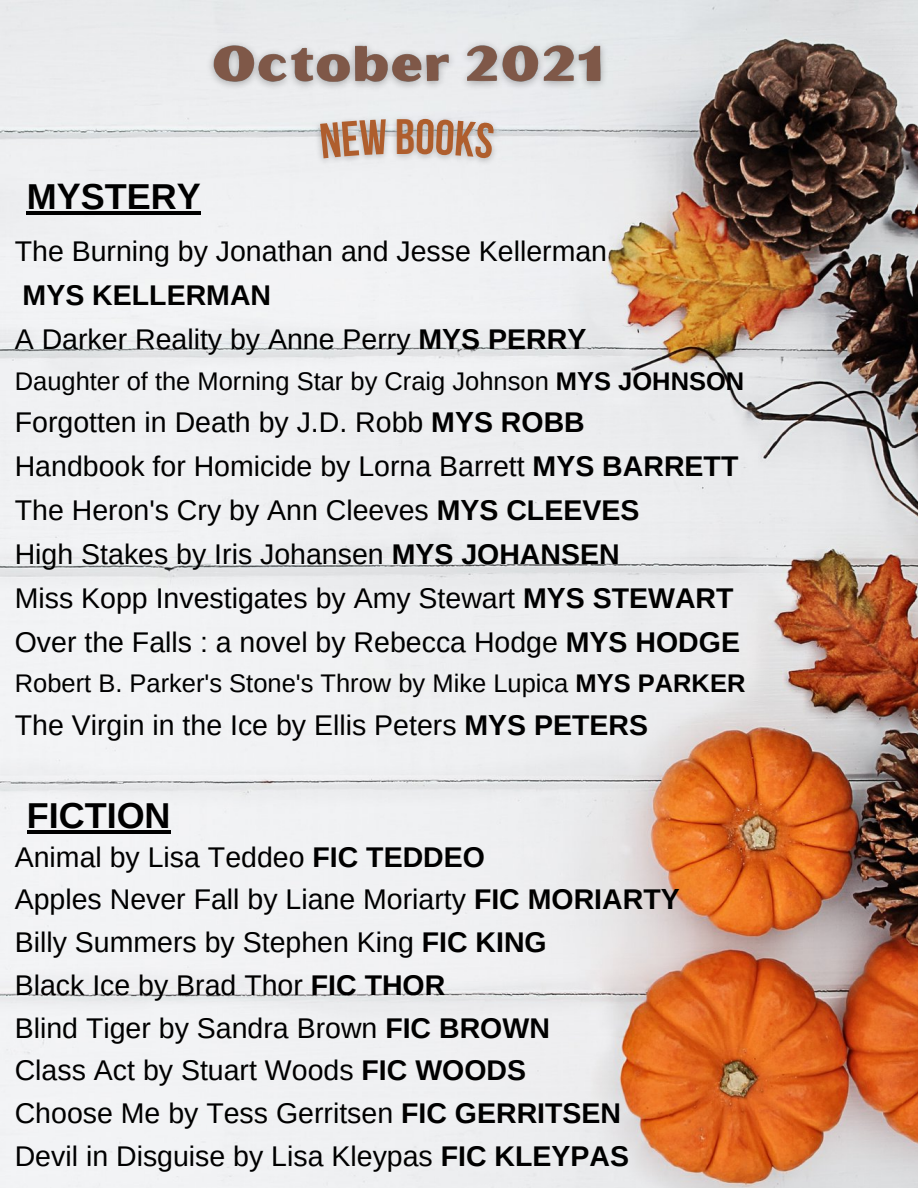
<style>
.page{position:relative;width:918px;height:1188px;background:#fff}
.page>*{position:absolute;margin:0;border:0;box-sizing:border-box;transform-origin:0 0}
.t1{font:700 49.5px "Bebas Neue";color:#af5e2d}
.t2{font:700 36px "Arimo";color:#000}
.t3{font:28.5px/43.8px "Arimo";color:#000}
.t4{font:25.5px "Arimo";color:#000}
.s1{font-weight:700}
</style>
<div class="page">
<img style="left:0;top:0;width:918px;height:1188px">
<img style="left:200px;top:21px;width:416px;height:123px">
<img style="left:307px;top:108px;width:201px;height:76px">
<hr style="left:27px;top:211px;width:174px;height:4px;background:#000">
<hr style="left:27px;top:830px;width:144px;height:4px;background:#000">
<svg style="left:320px;top:119px;width:67px;height:39px;background:#cccdcf"></svg>
<svg style="left:416px;top:118px;width:78px;height:41px;background:#cdcfd1"></svg>
<p class="t1" style="left:395px;top:117px;width:22px">B</p>
<p class="t2" style="left:27px;top:176px;width:175px">MYSTERY</p>
<p class="t3" style="left:15px;top:230px;width:594px">The Burning by Jonathan and Jesse Kellerman<br><span class="s1">MYS KELLERMAN</span></p>
<p class="t3" style="left:15px;top:317px;width:573px">A Darker Reality by Anne Perry <span class="s1">MYS PERRY</span></p>
<p class="t4" style="left:15px;top:367px;width:731px">Daughter of the Morning Star by Craig Johnson <span class="s1">MYS JOHNSON</span></p>
<p class="t3" style="left:15px;top:401px;width:572px">Forgotten in Death by J.D. Robb <span class="s1">MYS ROBB</span></p>
<p class="t3" style="left:15px;top:445px;width:725px">Handbook for Homicide by Lorna Barrett <span class="s1">MYS BARRETT</span></p>
<p class="t3" style="left:15px;top:488px;width:626px">The Heron's Cry by Ann Cleeves <span class="s1">MYS CLEEVES</span></p>
<p class="t3" style="left:15px;top:532px;width:606px">High Stakes by Iris Johansen <span class="s1">MYS JOHANSEN</span></p>
<p class="t3" style="left:15px;top:576px;width:720px">Miss Kopp Investigates by Amy Stewart <span class="s1">MYS STEWART</span></p>
<p class="t3" style="left:15px;top:620px;width:727px">Over the Falls : a novel by Rebecca Hodge <span class="s1">MYS HODGE</span></p>
<p class="t4" style="left:15px;top:669px;width:732px">Robert B. Parker's Stone's Throw by Mike Lupica <span class="s1">MYS PARKER</span></p>
<p class="t3" style="left:15px;top:703px;width:635px">The Virgin in the Ice by Ellis Peters <span class="s1">MYS PETERS</span></p>
<p class="t2" style="left:27px;top:795px;width:145px">FICTION</p>
<p class="t3" style="left:15px;top:835px;width:472px">Animal by Lisa Teddeo <span class="s1">FIC TEDDEO</span></p>
<p class="t3" style="left:15px;top:878px;width:666px">Apples Never Fall by Liane Moriarty <span class="s1">FIC MORIARTY</span></p>
<p class="t3" style="left:15px;top:920px;width:534px">Billy Summers by Stephen King <span class="s1">FIC KING</span></p>
<p class="t3" style="left:15px;top:963px;width:432px">Black Ice by Brad Thor <span class="s1">FIC THOR</span></p>
<p class="t3" style="left:15px;top:1006px;width:537px">Blind Tiger by Sandra Brown <span class="s1">FIC BROWN</span></p>
<p class="t3" style="left:15px;top:1049px;width:513px">Class Act by Stuart Woods <span class="s1">FIC WOODS</span></p>
<p class="t3" style="left:15px;top:1091px;width:608px">Choose Me by Tess Gerritsen <span class="s1">FIC GERRITSEN</span></p>
<p class="t3" style="left:15px;top:1134px;width:616px">Devil in Disguise by Lisa Kleypas <span class="s1">FIC KLEYPAS</span></p>
</div>
